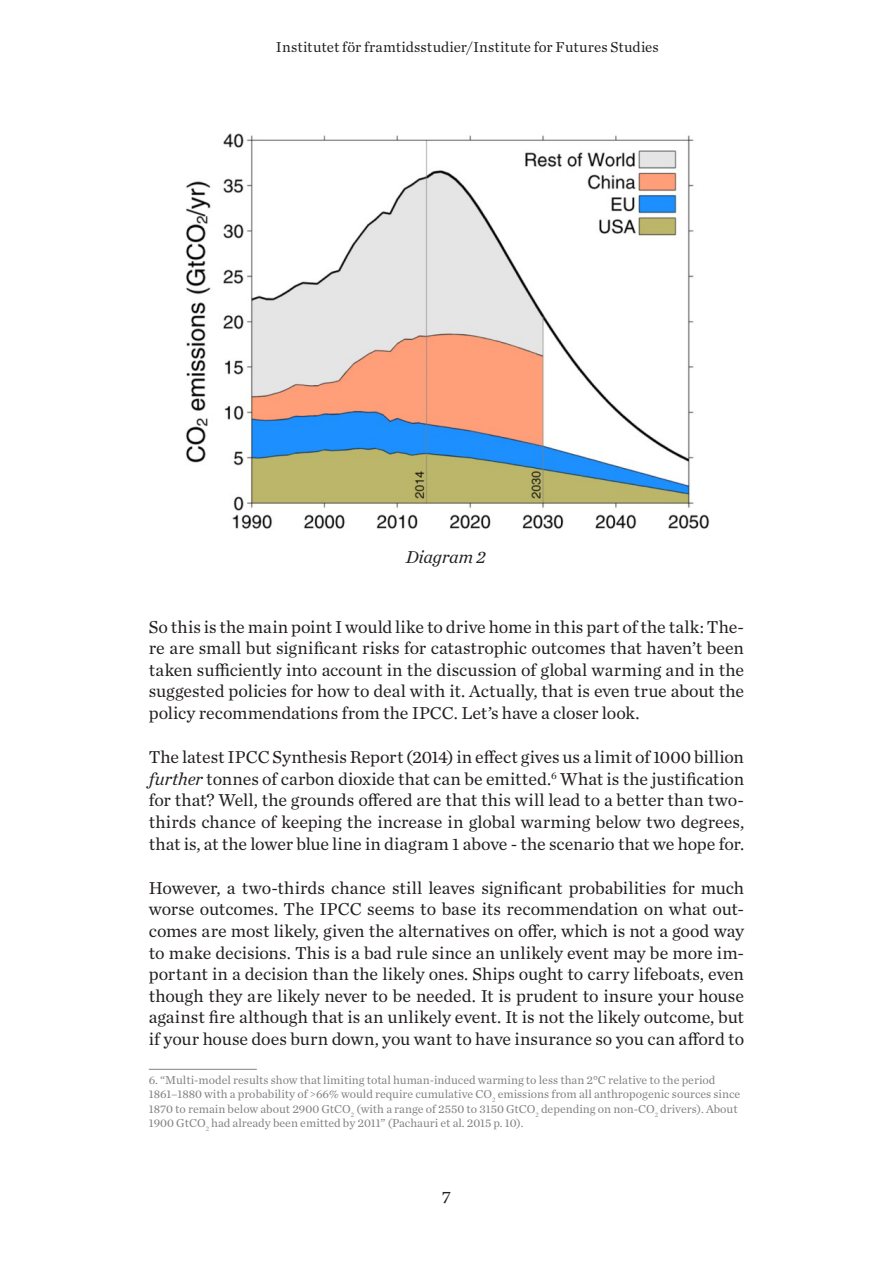
<style>
.page{position:relative;width:893px;height:1263px;background:#fff}
.page>*{position:absolute;margin:0;border:0;box-sizing:border-box;transform-origin:0 0}
.WP_brödtext{font:18px/21.6px "Chronicle Text G1";letter-spacing:-.005em;color:#231f20;text-align:justify}
.WP_brödtext-2{font:italic 18px "Chronicle Text G1";letter-spacing:-.01em;color:#231f20}
.t1{font:15px "Chronicle Text G1";letter-spacing:.005em;color:#231f20}
.Fotnot{font:12px/14.4px "Chronicle Text G1";color:#808285}
.s1{font-style:italic}
</style>
<div class="page">
<hr style="left:149px;top:1069px;width:108px;height:1px;background:#808285">
<img style="left:186px;top:134px;width:524px;height:395px">
<p class="t1" style="left:276px;top:36px;width:384px">Institutet för framtidsstudier/Institute for Futures Studies</p>
<p class="WP_brödtext-2" style="left:406px;top:543px;width:82px">Diagram 2</p>
<p class="WP_brödtext" style="left:149px;top:615px;width:597px">So this is the main point I would like to drive home in this part of the talk: The&shy;re are small but significant risks for catastrophic outcomes that haven’t been taken sufficiently into account in the discussion of global warming and in the suggested policies for how to deal with it. Actually, that is even true about the policy recommendations from the IPCC. Let’s have a closer look.</p>
<p class="WP_brödtext" style="left:149px;top:745px;width:597px">The latest IPCC Synthesis Report (2014) in effect gives us a limit of 1000 billion <span class="s1">further</span> tonnes of carbon dioxide that can be emitted.<sup>6</sup> What is the justification for that? Well, the grounds offered are that this will lead to a better than two&shy;thirds chance of keeping the increase in global warming below two degrees, that is, at the lower blue line in diagram 1 above - the scenario that we hope for.</p>
<p class="WP_brödtext" style="left:149px;top:876px;width:597px">However, a two-thirds chance still leaves significant probabilities for much worse outcomes. The IPCC seems to base its recommendation on what out&shy;comes are most likely, given the alternatives on offer, which is not a good way to make decisions. This is a bad rule since an unlikely event may be more im&shy;portant in a decision than the likely ones. Ships ought to carry lifeboats, even though they are likely never to be needed. It is prudent to insure your house against fire although that is an unlikely event. It is not the likely outcome, but if your house does burn down, you want to have insurance so you can afford to</p>
<p class="Fotnot" style="left:149px;top:1072px;width:593px">6. “Multi-model results show that limiting total human-induced warming to less than 2°C relative to the period 1861–1880 with a probability of &gt;66% would require cumulative CO<sub>2</sub> emissions from all anthropogenic sources since 1870 to remain below about 2900 GtCO<sub>2</sub> (with a range of 2550 to 3150 GtCO<sub>2</sub> depending on non-CO<sub>2</sub> drivers). About 1900 GtCO<sub>2</sub> had already been emitted by 2011” (Pachauri et al. 2015 p. 10).</p>
<p class="WP_brödtext" style="left:442px;top:1185px;width:11px">7</p>
</div>
